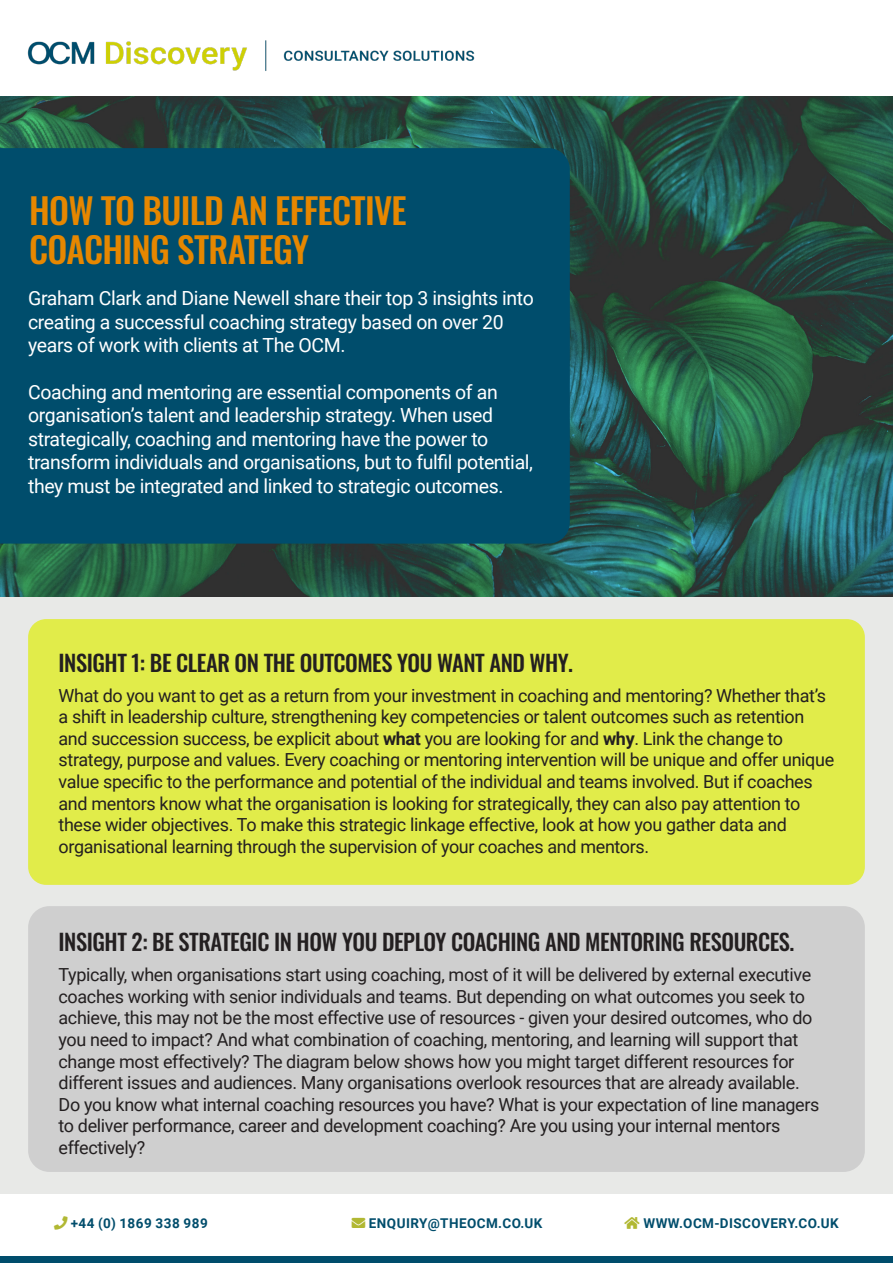
<style>
.page{position:relative;width:893px;height:1263px;background:#e8e9e7}
.page>*{position:absolute;margin:0;border:0;box-sizing:border-box;transform-origin:0 0}
.t1{font:35.4px/39px "Oswald";letter-spacing:-.02em;color:#e68700}
.t2{font:22.5px "Oswald";letter-spacing:-.02em;color:#231f20}
.t3{font:19.5px/23.4px "Roboto";letter-spacing:-.02em;color:#fff}
.t4{font:18px/21.6px "Roboto";letter-spacing:-.02em;color:#231f20}
.t5{font:700 13.5px "Roboto";letter-spacing:.035em;color:#004d6c}
.s1{font-weight:700}
.s2{color:#b1b833}
</style>
<div class="page">
<img style="left:0;top:96px;width:893px;height:500px">
<div style="left:0;top:0;width:893px;height:96px;background:#fff"></div>
<img style="left:27px;top:40px;width:448px;height:31px">
<div style="left:0;top:1195px;width:893px;height:68px;background:#fff"></div>
<div style="left:0;top:1256px;width:893px;height:7px;background:#004d6c"></div>
<div style="left:0;top:148px;width:570px;height:396px;background:#004d6c"></div>
<div style="left:28px;top:619px;width:837px;height:266px;background:#e1ec4a;border-radius:18px"></div>
<div style="left:28px;top:906px;width:837px;height:266px;background:#cfcfcf;border-radius:21px"></div>
<p class="t1" style="left:29px;top:188px;width:379px">HOW TO BUILD AN EFFECTIVE<br>COACHING STRATEGY</p>
<p class="t3" style="left:28px;top:286px;width:507px">Graham Clark and Diane Newell share their top 3 insights into creating a successful coaching strategy based on over 20 years of work with clients at The OCM.</p>
<p class="t3" style="left:28px;top:380px;width:506px">Coaching and mentoring are essential components of an organisation’s talent and leadership strategy. When used strategically, coaching and mentoring have the power to transform individuals and organisations, but to fulfil potential, they must be integrated and linked to strategic outcomes.</p>
<p class="t2" style="left:59px;top:642px;width:516px">INSIGHT 1: BE CLEAR ON THE OUTCOMES YOU WANT AND WHY.</p>
<p class="t4" style="left:59px;top:684px;width:777px">What do you want to get as a return from your investment in coaching and mentoring? Whether that’s a shift in leadership culture, strengthening key competencies or talent outcomes such as retention and succession success, be explicit about <span class="s1">what</span> you are looking for and <span class="s1">why</span>. Link the change to strategy, purpose and values. Every coaching or mentoring intervention will be unique and offer unique value specific to the performance and potential of the individual and teams involved. But if coaches and mentors know what the organisation is looking for strategically, they can also pay attention to these wider objectives. To make this strategic linkage effective, look at how you gather data and organisational learning through the supervision of your coaches and mentors.</p>
<p class="t2" style="left:59px;top:922px;width:737px">INSIGHT 2: BE STRATEGIC IN HOW YOU DEPLOY COACHING AND MENTORING RESOURCES.</p>
<p class="t4" style="left:59px;top:963px;width:762px">Typically, when organisations start using coaching, most of it will be delivered by external executive coaches working with senior individuals and teams. But depending on what outcomes you seek to achieve, this may not be the most effective use of resources - given your desired outcomes, who do you need to impact? And what combination of coaching, mentoring, and learning will support that change most effectively? The diagram below shows how you might target different resources for different issues and audiences. Many organisations overlook resources that are already available.<br>Do you know what internal coaching resources you have? What is your expectation of line managers to deliver performance, career and development coaching? Are you using your internal mentors effectively?</p>
<p class="t5" style="left:54px;top:1214px;width:155px"><span class="s2">★</span> +44 (0) 1869 338 989</p>
<p class="t5" style="left:369px;top:1214px;width:175px">ENQUIRY@THEOCM.CO.UK</p>
<p class="t5" style="left:625px;top:1214px;width:216px"><span class="s2">★</span> WWW.OCM-DISCOVERY.CO.UK</p>
</div>
